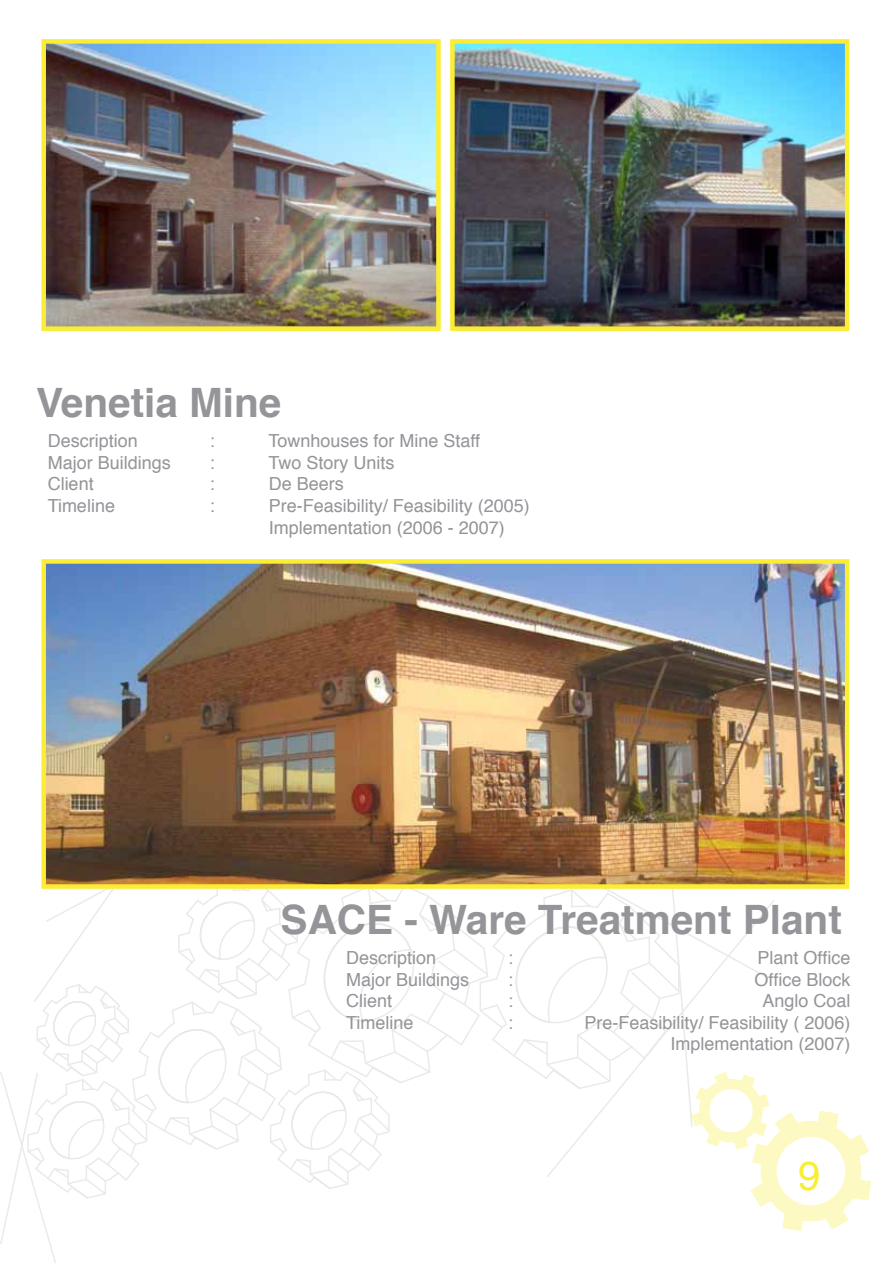
<style>
.page{position:relative;width:893px;height:1263px;background:#fff}
.page>*{position:absolute;margin:0;border:0;box-sizing:border-box;transform-origin:0 0}
.t1{font:700 40.5px "Helvetica";color:#949499}
.t2{font:40.5px "Helvetica";color:#faed33}
.t3{font:18px/21.6px "Helvetica";color:#949499}
</style>
<div class="page">
<svg style="left:0;top:889px;width:774px;height:374px"></svg>
<svg style="left:691px;top:1071px;width:180px;height:160px"></svg>
<img style="left:46px;top:564px;width:798px;height:320px">
<div style="left:41px;top:559px;width:808px;height:330px;border:4px solid #faed33"></div>
<img style="left:46px;top:44px;width:390px;height:282px">
<div style="left:41px;top:39px;width:400px;height:292px;border:4px solid #faed33"></div>
<img style="left:455px;top:44px;width:389px;height:282px">
<div style="left:450px;top:39px;width:399px;height:292px;border:4px solid #faed33"></div>
<h1 class="t1" style="left:36px;top:370px;width:247px">Venetia Mine</h1>
<p class="t3" style="left:48px;top:431px;width:92px">Description</p>
<p class="t3" style="left:210px;top:431px;width:7px">:</p>
<p class="t3" style="left:268px;top:431px;width:213px">Townhouses for Mine Staff</p>
<p class="t3" style="left:48px;top:452px;width:125px">Major Buildings</p>
<p class="t3" style="left:210px;top:452px;width:7px">:</p>
<p class="t3" style="left:268px;top:452px;width:128px">Two Story Units</p>
<p class="t3" style="left:48px;top:474px;width:48px">Client</p>
<p class="t3" style="left:210px;top:474px;width:7px">:</p>
<p class="t3" style="left:269px;top:474px;width:77px">De Beers</p>
<p class="t3" style="left:48px;top:495px;width:69px">Timeline</p>
<p class="t3" style="left:210px;top:495px;width:7px">:</p>
<p class="t3" style="left:269px;top:495px;width:263px">Pre-Feasibility/ Feasibility (2005)<br>Implementation (2006 - 2007)</p>
<h1 class="t1" style="left:281px;top:887px;width:563px">SACE - Ware Treatment Plant</h1>
<p class="t3" style="left:346px;top:947px;width:92px">Description</p>
<p class="t3" style="left:508px;top:947px;width:7px">:</p>
<p class="t3" style="left:757px;top:947px;width:95px">Plant Office</p>
<p class="t3" style="left:346px;top:969px;width:125px">Major Buildings</p>
<p class="t3" style="left:508px;top:969px;width:7px">:</p>
<p class="t3" style="left:754px;top:969px;width:98px">Office Block</p>
<p class="t3" style="left:346px;top:990px;width:48px">Client</p>
<p class="t3" style="left:508px;top:990px;width:7px">:</p>
<p class="t3" style="left:762px;top:990px;width:90px">Anglo Coal</p>
<p class="t3" style="left:346px;top:1012px;width:69px">Timeline</p>
<p class="t3" style="left:508px;top:1012px;width:7px">:</p>
<p class="t3" style="left:584px;top:1012px;width:268px;text-align:right">Pre-Feasibility/ Feasibility ( 2006)<br>Implementation (2007)</p>
<h1 class="t2" style="left:798px;top:1144px;width:24px">9</h1>
</div>
